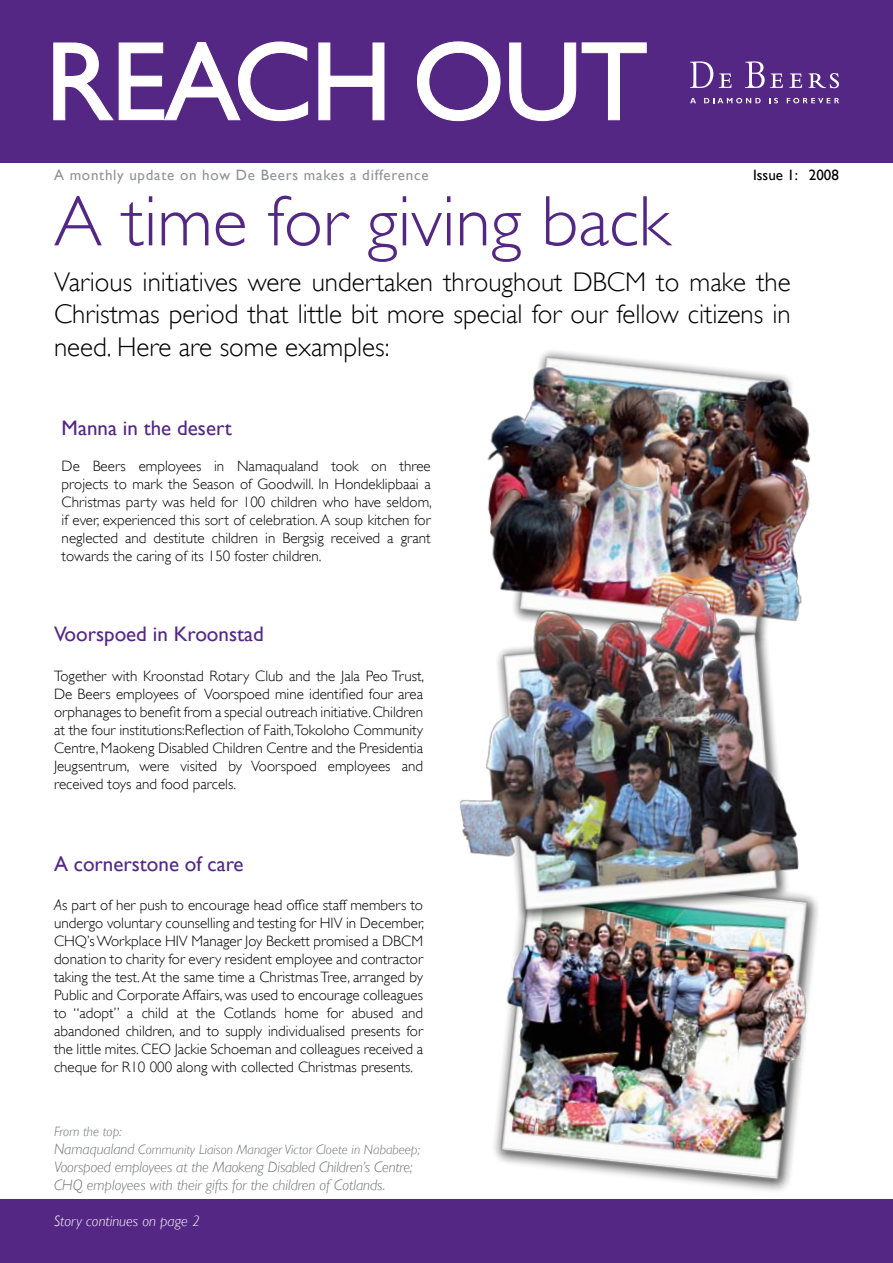
<style>
.page{position:relative;width:893px;height:1263px;background:#fff}
.page>*{position:absolute;margin:0;border:0;box-sizing:border-box;transform-origin:0 0}
.t1{font:112.5px "Gill Sans";letter-spacing:-.02em;color:#fff}
.t2{font:300 72px "Gill Sans";color:#542785}
.t3{font:300 27px/32.4px "Gill Sans";color:#000;text-align:justify}
.t4{font:21px "Gill Sans";color:#542785}
.t5{font:300 15px/18px "Gill Sans";color:#000;text-align:justify}
.t6{font:italic 300 15px/18px "Gill Sans";letter-spacing:-.01em;color:#6d6f71}
.t7{font:15px "Gill Sans";letter-spacing:.05em;color:#919396}
.t8{font:italic 300 15px "Gill Sans";color:#fff}
.t9{font:15px "Gill Sans";color:#000}
.t10{font:italic 300 13.5px/18px "Gill Sans";color:#6d6f71}
.s1{font-style:italic}
.s2{font-size:15px}
</style>
<div class="page">
<div style="left:0;top:1199px;width:893px;height:64px;background:#542785"></div>
<div style="left:0;top:0;width:893px;height:162px;background:#542785"></div>
<svg style="left:53px;top:41px;width:255px;height:80px"></svg>
<svg style="left:318px;top:42px;width:67px;height:78px"></svg>
<svg style="left:417px;top:41px;width:84px;height:80px"></svg>
<svg style="left:509px;top:42px;width:138px;height:79px"></svg>
<svg style="left:690px;top:61px;width:23px;height:27px"></svg>
<svg style="left:719px;top:73px;width:13px;height:15px"></svg>
<svg style="left:745px;top:61px;width:38px;height:27px"></svg>
<svg style="left:789px;top:73px;width:13px;height:15px"></svg>
<svg style="left:809px;top:73px;width:30px;height:15px"></svg>
<svg style="left:690px;top:98px;width:6px;height:5px"></svg>
<svg style="left:704px;top:98px;width:57px;height:5px"></svg>
<svg style="left:769px;top:98px;width:9px;height:5px"></svg>
<svg style="left:787px;top:98px;width:52px;height:5px"></svg>
<img style="left:487px;top:351px;width:324px;height:232px">
<img style="left:494px;top:961px;width:319px;height:230px">
<img style="left:460px;top:583px;width:358px;height:378px">
<h1 class="t1" style="left:45px;top:16px;width:605px">Reach out</h1>
<p class="t7" style="left:54px;top:166px;width:376px">A monthly update on how De Beers makes a difference</p>
<p class="t9" style="left:753px;top:166px;width:87px">Issue 1: 2008</p>
<h2 class="t2" style="left:54px;top:179px;width:617px">A time for giving back</h2>
<h3 class="t3" style="left:54px;top:265px;width:738px">Various initiatives were undertaken throughout DBCM to make the Christmas period that little bit more special for our fellow citizens in need. Here are some examples:</h3>
<h3 class="t4" style="left:62px;top:416px;width:172px">Manna in the desert</h3>
<p class="t5" style="left:62px;top:457px;width:372px">De Beers employees in Namaqualand took on three projects to mark the Season of Goodwill. In Hondeklipbaai a Christmas party was held for 100 children who have seldom, if ever, experienced this sort of celebration. A soup kitchen for neglected and destitute children in Bergsig received a grant towards the caring of its 150 foster children.</p>
<h3 class="t4" style="left:54px;top:622px;width:211px">Voorspoed in Kroonstad</h3>
<p class="t5" style="left:54px;top:667px;width:372px">Together with Kroonstad Rotary Club and the Jala Peo Trust, De Beers employees of Voorspoed mine identified four area orphanages to benefit from a special outreach initiative. Children at the four institutions:Reflection of Faith,Tokoloho Community Centre, Maokeng Disabled Children Centre and the Presidentia Jeugsentrum, were visited by Voorspoed employees and received toys and food parcels.</p>
<h3 class="t4" style="left:54px;top:851px;width:191px">A cornerstone of care</h3>
<p class="t5" style="left:54px;top:896px;width:372px"><span class="s1">A</span>s part of her push to encourage head office staff members to undergo voluntary counselling and testing for HIV in December, CHQ’s Workplace HIV Manager Joy Beckett promised a DBCM donation to charity for every resident employee and contractor taking the test. At the same time a Christmas Tree, arranged by Public and Corporate Affairs, was used to encourage colleagues to “adopt” a child at the Cotlands home for abused and abandoned children, and to supply individualised presents for the little mites. CEO Jackie Schoeman and colleagues received a cheque for R10 000 along with collected Christmas presents.</p>
<p class="t10" style="left:54px;top:1122px;width:367px">From the top:<br><span class="s2">Namaqualand</span> Community Liaison Manager Victor Cloete in Nababeep;</p>
<p class="t6" style="left:54px;top:1157px;width:360px">Voorspoed employees at the Maokeng Disabled Children’s Centre;<br>CHQ employees with their gifts for the children of Cotlands.</p>
<p class="t8" style="left:54px;top:1212px;width:147px">Story continues on page 2</p>
</div>
